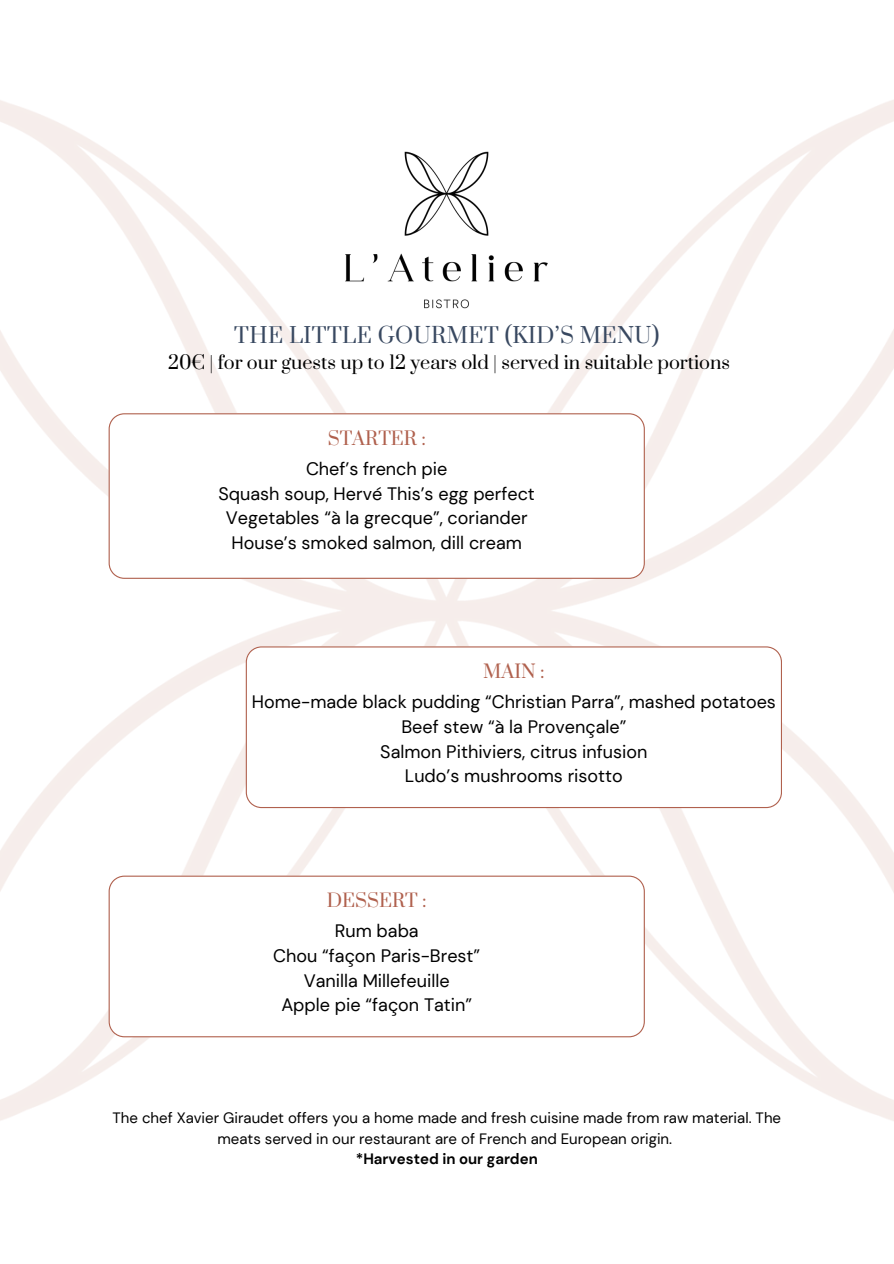
<style>
.page{position:relative;width:894px;height:1264px;background:#fff}
.page>*{position:absolute;margin:0;border:0;box-sizing:border-box;transform-origin:0 0}
.t1{font:21px "Prata";letter-spacing:.02em;color:#384860}
.t2{font:18px/24.8px "DM Sans";color:#000;text-align:center}
.t3{font:18px "Prata";color:#000}
.t4{font:18px "Prata";color:#b0614e}
.t5{font:15px/20.2px "DM Sans";color:#000;text-align:center}
.t6{font:700 15px "DM Sans";color:#000}
</style>
<div class="page">
<img style="left:0;top:100px;width:893px;height:1021px">
<img style="left:303px;top:111px;width:286px;height:238px">
<svg style="left:109px;top:413px;width:535px;height:165px"></svg>
<svg style="left:246px;top:646px;width:535px;height:162px"></svg>
<svg style="left:109px;top:875px;width:535px;height:162px"></svg>
<p class="t1" style="left:234px;top:322px;width:426px">THE LITTLE GOURMET (KID’S MENU)</p>
<p class="t3" style="left:168px;top:351px;width:563px">20€ | for our guests up to 12 years old | served in suitable portions</p>
<h2 class="t4" style="left:327px;top:427px;width:100px">STARTER :</h2>
<h1 class="t2" style="left:218px;top:456px;width:318px">Chef’s french pie<br>Squash soup, Hervé This’s egg perfect<br>Vegetables “à la grecque”, coriander<br>House’s smoked salmon, dill cream</h1>
<h1 class="t4" style="left:483px;top:660px;width:63px">MAIN :</h1>
<h2 class="t2" style="left:252px;top:689px;width:525px">Home-made black pudding “Christian Parra”, mashed potatoes Beef stew “à la Provençale”<br>Salmon Pithiviers, citrus infusion<br>Ludo’s mushrooms risotto</h2>
<h2 class="t4" style="left:327px;top:889px;width:101px">DESSERT :</h2>
<p class="t2" style="left:273px;top:918px;width:208px">Rum baba<br>Chou “façon Paris-Brest”<br>Vanilla Millefeuille</p>
<p class="t2" style="left:281px;top:992px;width:192px">Apple pie “façon Tatin”</p>
<h1 class="t5" style="left:112px;top:1108px;width:670px">The chef Xavier Giraudet offers you a home made and fresh cuisine made from raw material. The meats served in our restaurant are of French and European origin.</h1>
<p class="t6" style="left:355px;top:1148px;width:183px">*Harvested in our garden</p>
</div>
